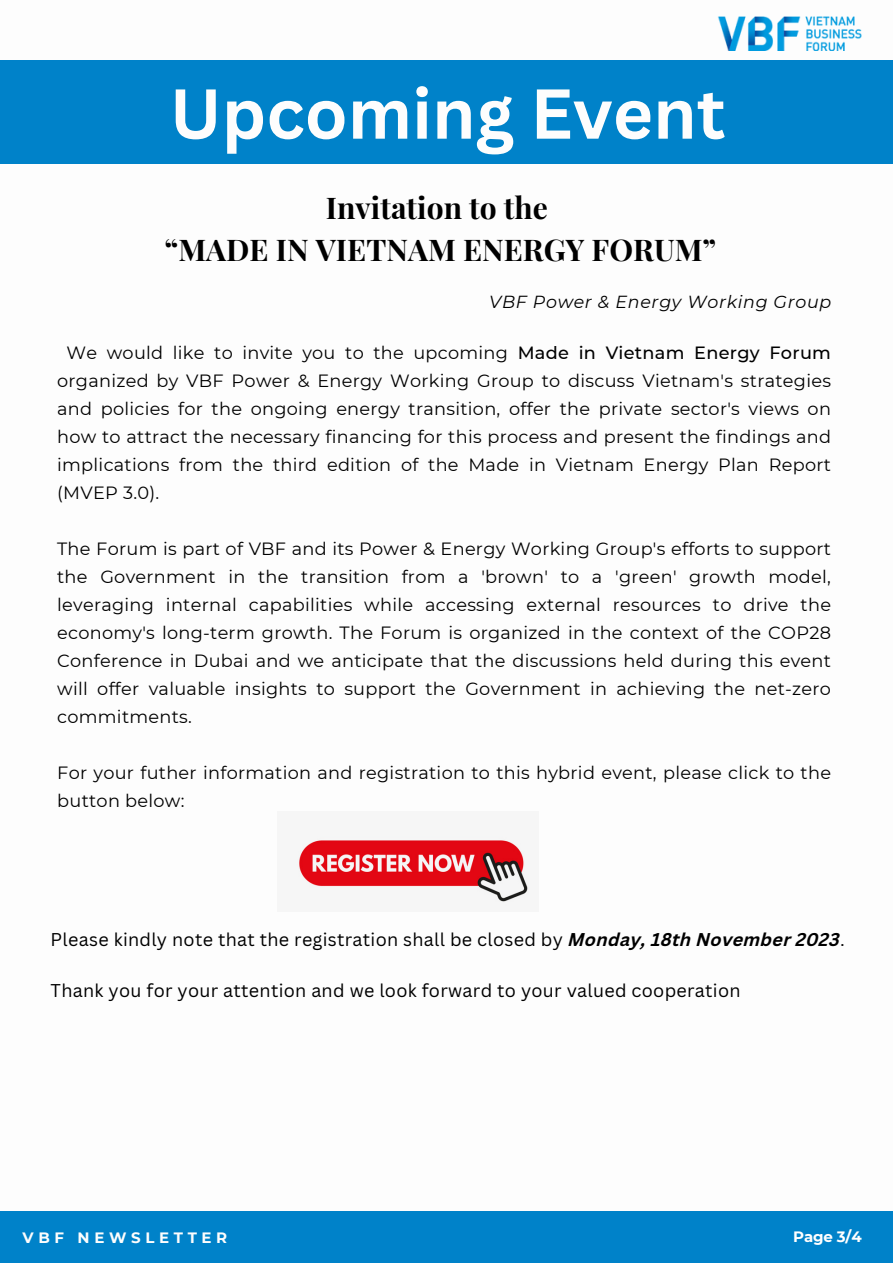
<style>
.page{position:relative;width:893px;height:1264px;background:#fff}
.page>*{position:absolute;margin:0;border:0;box-sizing:border-box;transform-origin:0 0}
.t1{font:700 69px "Canva Sans";color:#fdfdfd}
.t2{font:700 30px "Playfair Display";color:#000}
.t3{font:18px "Canva Sans";letter-spacing:.015em;color:#000}
.t4{font:17.7px/28px "Montserrat";letter-spacing:.015em;color:#000;text-align:justify}
.t5{font:italic 17.4px "Montserrat";letter-spacing:.04em;color:#000}
.t6{font:700 15px "Montserrat";letter-spacing:.31em;color:#fdfdfd}
.t7{font:700 15px "Montserrat";color:#fff}
.s1{font-weight:500}
.s2{font-weight:700;font-style:italic}
</style>
<div class="page">
<div style="left:0;top:1211px;width:892px;height:51px;background:#0082c9"></div>
<div style="left:0;top:60px;width:892px;height:104px;background:#0082c9"></div>
<img style="left:717px;top:17px;width:144px;height:33px">
<img style="left:298px;top:837px;width:230px;height:66px">
<p class="t1" style="left:170px;top:65px;width:557px">Upcoming Event</p>
<p class="t2" style="left:326px;top:187px;width:223px">Invitation to the</p>
<p class="t2" style="left:164px;top:228px;width:553px">“MADE IN VIETNAM ENERGY FORUM”</p>
<p class="t5" style="left:489px;top:291px;width:343px">VBF Power &amp; Energy Working Group</p>
<p class="t4" style="left:57px;top:338px;width:775px;text-indent:9px">We would like to invite you to the upcoming <span class="s1">Made in Vietnam Energy Forum </span>organized by VBF Power &amp; Energy Working Group to discuss Vietnam's strategies and policies for the ongoing energy transition, offer the private sector's views on how to attract the necessary financing for this process and present the findings and implications from the third edition of the Made in Vietnam Energy Plan Report (MVEP 3.0).</p>
<p class="t4" style="left:57px;top:534px;width:775px">The Forum is part of VBF and its Power &amp; Energy Working Group's efforts to support the Government in the transition from a 'brown' to a 'green' growth model, leveraging internal capabilities while accessing external resources to drive the economy's long-term growth. The Forum is organized in the context of the COP28<br>Conference in Dubai and we anticipate that the discussions held during this event will offer valuable insights to support the Government in achieving the net-zero commitments.</p>
<p class="t4" style="left:57px;top:758px;width:775px">For your futher information and registration to this hybrid event, please click to the button below:</p>
<p class="t3" style="left:51px;top:926px;width:795px">Please kindly note that the registration shall be closed by <span class="s2">Monday, 18th November 2023</span>.</p>
<p class="t3" style="left:51px;top:978px;width:691px">Thank you for your attention and we look forward to your valued cooperation</p>
<p class="t6" style="left:23px;top:1228px;width:206px">VBF NEWSLETTER</p>
<p class="t7" style="left:793px;top:1227px;width:70px">Page 3/4</p>
</div>
